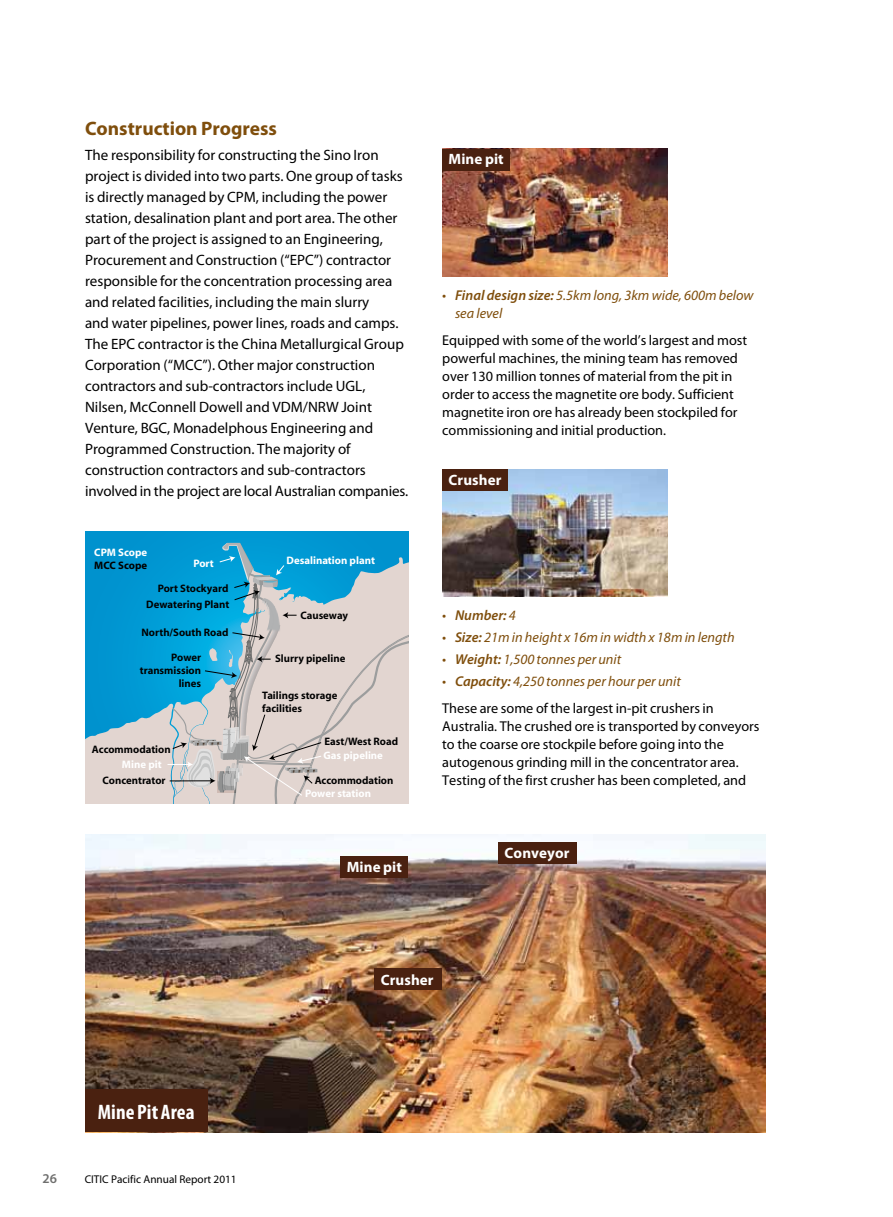
<style>
.page{position:relative;width:893px;height:1217px;background:#fff}
.page>*{position:absolute;margin:0;border:0;box-sizing:border-box;transform-origin:0 0}
.t1{font:700 condensed 21px "Myriad Pro";letter-spacing:.005em;color:#fff}
.t2{font:700 19.5px "Myriad Pro";color:#7f4e0c}
.t3{font:15px/21px "Myriad Pro";color:#000}
.t4{font:700 15px "Myriad Pro";letter-spacing:.005em;color:#fff}
.t5{font:14.25px/18px "Myriad Pro";color:#000}
.t6{font:italic 14.25px/18px "Myriad Pro";color:#7f4e0c}
.t7{font:italic 600 14.25px "Myriad Pro";color:#7f4e0c}
.t8{font:600 13.5px "Myriad Pro";color:#6f6f6e}
.t9{font:11.25px "Myriad Pro";color:#000}
.t10{font:10.8px/13px "Myriad MM 667 600";color:#000;text-align:right}
.t11{font:10.8px "Myriad MM 700 600";color:#fff}
.t12{font:10.8px "Myriad MM 700 600";color:#000}
.s1{font-weight:600}
.s2{font-weight:400}
.s3{font-style:italic;color:#7f4e0c}
.s4{font-weight:600;font-style:italic;color:#7f4e0c}
</style>
<div class="page">
<img style="left:85px;top:834px;width:680px;height:297px">
<img style="left:442px;top:149px;width:226px;height:127px">
<div style="left:442px;top:149px;width:68px;height:21px;background:#4a2110"></div>
<div style="left:341px;top:855px;width:67px;height:22px;background:#4a2110"></div>
<div style="left:498px;top:842px;width:79px;height:21px;background:#4a2110"></div>
<div style="left:375px;top:968px;width:67px;height:21px;background:#4a2110"></div>
<div style="left:85px;top:531px;width:323px;height:272px;background:#0094d0"></div>
<svg style="left:85px;top:542px;width:323px;height:261px"></svg>
<img style="left:442px;top:469px;width:226px;height:127px">
<div style="left:442px;top:469px;width:66px;height:21px;background:#4a2110"></div>
<div style="left:85px;top:1089px;width:122px;height:42px;background:#4a2110"></div>
<h2 class="t2" style="left:85px;top:118px;width:194px">Construction Progress</h2>
<p class="t3" style="left:85px;top:145px;width:325px">The responsibility for constructing the Sino Iron project is divided into two parts. One group of tasks is directly managed by CPM, including the power station, desalination plant and port area. The other part of the project is assigned to an Engineering, Procurement and Construction (“EPC”) contractor responsible for the concentration processing area and related facilities, including the main slurry<br>and water pipelines, power lines, roads and camps.<br>The EPC contractor is the China Metallurgical Group Corporation (“MCC”). Other major construction contractors and sub-contractors include UGL, Nilsen, McConnell Dowell and VDM/NRW Joint Venture, BGC, Monadelphous Engineering and Programmed Construction. The majority of construction contractors and sub-contractors involved in the project are local Australian companies.</p>
<p class="t11" style="left:94px;top:546px;width:54px">CPM Scope</p>
<p class="t12" style="left:94px;top:559px;width:54px">MCC Scope</p>
<p class="t11" style="left:193px;top:558px;width:22px">Port</p>
<p class="t10" style="left:146px;top:580px;width:85px;line-height:16.6px">Port Stockyard<br>Dewatering Plant</p>
<p class="t10" style="left:142px;top:626px;width:88px">North/South Road</p>
<p class="t10" style="left:140px;top:651px;width:63px">Power transmission lines</p>
<p class="t10" style="left:92px;top:742px;width:80px">Accommodation</p>
<p class="t10" style="left:103px;top:774px;width:65px">Concentrator</p>
<p class="t11" style="left:122px;top:758px;width:41px">Mine pit</p>
<p class="t11" style="left:286px;top:555px;width:90px">Desalination plant</p>
<p class="t10" style="left:300px;top:609px;width:49px">Causeway</p>
<p class="t10" style="left:275px;top:652px;width:72px">Slurry pipeline</p>
<p class="t10" style="left:262px;top:689px;width:77px;text-align:left">Tailings storage facilities</p>
<p class="t10" style="left:324px;top:734px;width:75px">East/West Road</p>
<p class="t11" style="left:323px;top:750px;width:61px">Gas pipeline</p>
<p class="t10" style="left:315px;top:774px;width:80px">Accommodation</p>
<p class="t11" style="left:305px;top:787px;width:67px">Power station</p>
<p class="t4" style="left:347px;top:858px;width:57px">Mine pit</p>
<p class="t4" style="left:449px;top:151px;width:57px">Mine pit</p>
<p class="t6" style="left:455px;top:286px;width:300px;text-indent:-13px">• <span class="s1">Final design size:</span> 5.5km long, 3km wide, 600m below sea level</p>
<p class="t5" style="left:442px;top:331px;width:307px">Equipped with some of the world’s largest and most powerful machines, the mining team has removed over 130 million tonnes of material from the pit in order to access the magnetite ore body. Sufficient magnetite iron ore has already been stockpiled for commissioning and initial production.</p>
<p class="t4" style="left:449px;top:471px;width:54px">Crusher</p>
<p class="t7" style="left:442px;top:607px;width:75px"><span class="s2">•</span> Number: <span class="s2">4</span></p>
<p class="t6" style="left:442px;top:628px;width:294px">• <span class="s1">Size:</span> 21m in height x 16m in width x 18m in length</p>
<p class="t6" style="left:442px;top:650px;width:180px">• <span class="s1">Weight:</span> 1,500 tonnes per unit</p>
<p class="t5" style="left:442px;top:668px;width:273px;line-height:26.7px"><span class="s3">•</span> <span class="s4">Capacity:</span> <span class="s3">4,250 tonnes per hour per unit<br></span>These are some of the largest in-pit crushers in</p>
<p class="t5" style="left:442px;top:717px;width:319px">Australia. The crushed ore is transported by conveyors to the coarse ore stockpile before going into the autogenous grinding mill in the concentrator area.<br>Testing of the first crusher has been completed, and</p>
<p class="t4" style="left:505px;top:844px;width:66px">Conveyor</p>
<p class="t4" style="left:381px;top:971px;width:54px">Crusher</p>
<h1 class="t1" style="left:98px;top:1099px;width:98px">Mine Pit Area</h1>
<p class="t8" style="left:43px;top:1170px;width:16px">26</p>
<p class="t9" style="left:85px;top:1172px;width:153px">CITIC Pacific Annual Report 2011</p>
</div>
